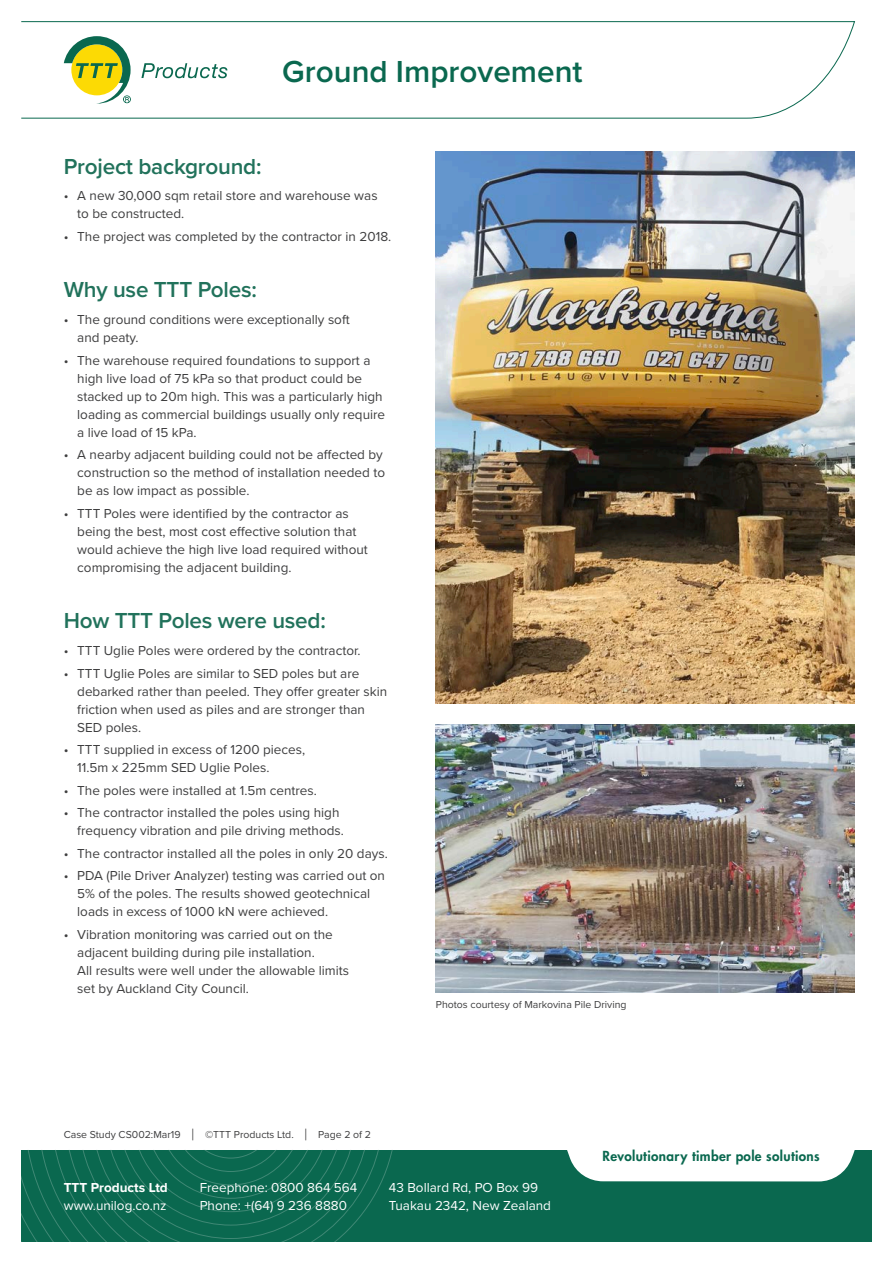
<style>
.page{position:relative;width:893px;height:1263px;background:#fff}
.page>*{position:absolute;margin:0;border:0;box-sizing:border-box;transform-origin:0 0}
.t1{font:600 31.5px "Proxima Nova";color:#0a684f}
.t2{font:600 22.5px "Proxima Nova";letter-spacing:-.01em;color:#21725b}
.t3{font:13.5px/18px "Proxima Nova";color:#3e3e3f}
.t4{font:13.5px/18px "Proxima Nova";color:#fff}
.t5{font:800 13.5px "Futura";letter-spacing:.025em;color:#0a684f}
.t6{font:700 13.5px "Proxima Nova";color:#fff}
.t7{font:10.5px "Proxima Nova";color:#3e3e3f}
.s1{font-weight:300;font-size:16.5px}
.s2{font-weight:600}
</style>
<div class="page">
<div style="left:21px;top:1150px;width:851px;height:92px;background:#0a684f"></div>
<svg style="left:21px;top:1150px;width:372px;height:92px"></svg>
<div style="left:567px;top:1150px;width:288px;height:31px;background:#fff"></div>
<img style="left:436px;top:151px;width:419px;height:553px">
<svg style="left:21px;top:21px;width:834px;height:98px"></svg>
<div style="left:64px;top:36px;width:163px;height:68px;background:#fff"></div>
<svg style="left:64px;top:36px;width:67px;height:68px"></svg>
<svg style="left:141px;top:63px;width:86px;height:15px"></svg>
<img style="left:436px;top:725px;width:419px;height:267px">
<h1 class="t1" style="left:282px;top:48px;width:302px">Ground Improvement</h1>
<h2 class="t2" style="left:64px;top:149px;width:199px">Project background:</h2>
<p class="t3" style="left:77px;top:186px;width:302px;text-indent:-14px">• A new 30,000 sqm retail store and warehouse was to be constructed.</p>
<p class="t3" style="left:64px;top:227px;width:329px">• The project was completed by the contractor in 2018.</p>
<h2 class="t2" style="left:64px;top:273px;width:195px">Why use TTT Poles:</h2>
<p class="t3" style="left:77px;top:310px;width:274px;text-indent:-14px">• The ground conditions were exceptionally soft and peaty.</p>
<p class="t3" style="left:77px;top:351px;width:309px;text-indent:-14px">• The warehouse required foundations to support a high live load of 75 kPa so that product could be stacked up to 20m high. This was a particularly high loading as commercial buildings usually only require a live load of 15 kPa.</p>
<p class="t3" style="left:77px;top:445px;width:309px;text-indent:-14px">• A nearby adjacent building could not be affected by construction so the method of installation needed to be as low impact as possible.</p>
<p class="t3" style="left:77px;top:504px;width:292px;text-indent:-14px">• TTT Poles were identified by the contractor as being the best, most cost effective solution that would achieve the high live load required without compromising the adjacent building.</p>
<h2 class="t2" style="left:64px;top:604px;width:264px">How TTT Poles were used:</h2>
<p class="t3" style="left:64px;top:641px;width:298px">• TTT Uglie Poles were ordered by the contractor.</p>
<p class="t3" style="left:77px;top:663px;width:311px;text-indent:-14px">• TTT Uglie Poles are similar to SED poles but are debarked rather than peeled. They offer greater skin friction when used as piles and are stronger than SED poles.</p>
<p class="t3" style="left:77px;top:740px;width:229px;text-indent:-14px">• TTT supplied in excess of 1200 pieces,<br>11.5m x 225mm SED Uglie Poles.</p>
<p class="t3" style="left:64px;top:780px;width:255px">• The poles were installed at 1.5m centres.</p>
<p class="t3" style="left:77px;top:803px;width:268px;text-indent:-14px">• The contractor installed the poles using high frequency vibration and pile driving methods.</p>
<p class="t3" style="left:64px;top:843px;width:326px">• The contractor installed all the poles in only 20 days.</p>
<p class="t3" style="left:77px;top:866px;width:309px;text-indent:-14px">• PDA (Pile Driver Analyzer) testing was carried out on<br>5% of the poles. The results showed geotechnical loads in excess of 1000 kN were achieved.</p>
<p class="t3" style="left:77px;top:924px;width:273px;text-indent:-14px">• Vibration monitoring was carried out on the adjacent building during pile installation.<br>All results were well under the allowable limits set by Auckland City Council.</p>
<p class="t7" style="left:436px;top:997px;width:192px">Photos courtesy of Markovina Pile Driving</p>
<p class="t7" style="left:64px;top:1126px;width:309px">Case Study CS002:Mar19 <span class="s1">|</span> <span class="s2">©</span>TTT Products Ltd. <span class="s1">|</span> Page 2 of 2</p>
<p class="t5" style="left:602px;top:1146px;width:219px">Revolutionary timber pole solutions</p>
<p class="t6" style="left:64px;top:1177px;width:106px">TTT Products Ltd</p>
<p class="t4" style="left:64px;top:1196px;width:104px">www.unilog.co.nz</p>
<p class="t4" style="left:200px;top:1178px;width:159px">Freephone: 0800 864 564<br>Phone: +(64) 9 236 8880</p>
<p class="t4" style="left:389px;top:1178px;width:164px">43 Bollard Rd, PO Box 99<br>Tuakau 2342, New Zealand</p>
</div>
